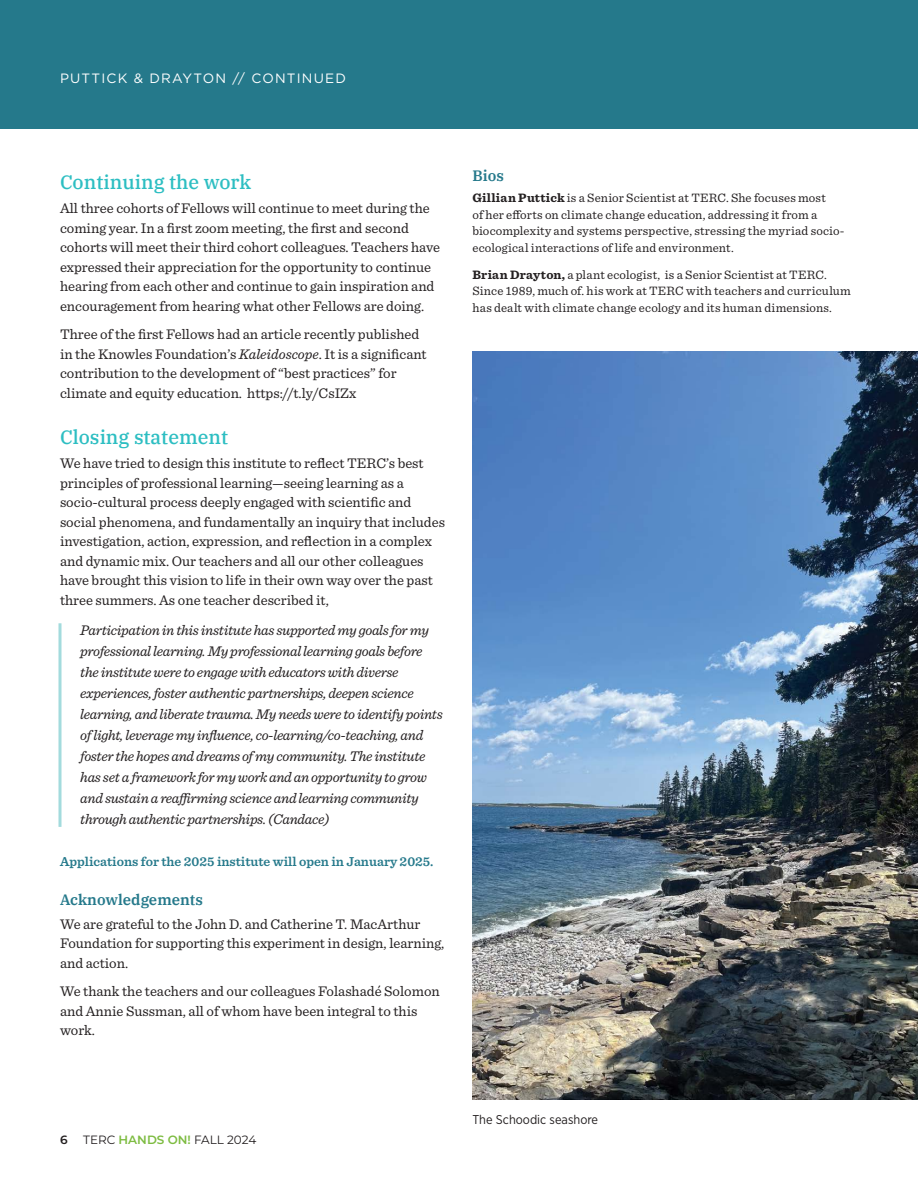
<style>
.page{position:relative;width:918px;height:1188px;background:#fff}
.page>*{position:absolute;margin:0;border:0;box-sizing:border-box;transform-origin:0 0}
.t1{font:500 19.5px "IBM Plex Serif";color:#2dbec2}
.t2{font:600 15px "IBM Plex Serif";color:#25798b}
.t3{font:14.7px/19.5px "Sentinel";color:#231f20}
.t4{font:italic 14.7px/21px "Sentinel";letter-spacing:-.02em;color:#231f20}
.t5{font:600 13.5px "Sentinel";color:#25798b}
.t6{font:13.5px "Gotham";letter-spacing:.085em;color:#fff}
.t7{font:12.75px/16.5px "Sentinel";letter-spacing:.015em;color:#231f20}
.t8{font:12.75px "Gotham Narrow";color:#231f20}
.t9{font:12px "Montserrat";color:#231f20}
.t10{font:600 12px "Montserrat";color:#231f20}
.s1{font-style:italic}
.s2{font-weight:700}
.s3{font-weight:600;color:#7ebc42}
</style>
<div class="page">
<div style="left:0;top:0;width:918px;height:128px;background:#25798b"></div>
<svg style="left:58px;top:623px;width:4px;height:204px"></svg>
<img style="left:472px;top:351px;width:446px;height:749px">
<p class="t6" style="left:60px;top:70px;width:287px">PUTTICK &amp; DRAYTON // CONTINUED</p>
<h1 class="t1" style="left:60px;top:167px;width:193px">Continuing the work</h1>
<p class="t3" style="left:60px;top:198px;width:382px">All three cohorts of Fellows will continue to meet during the coming year. In a first zoom meeting, the first and second cohorts will meet their third cohort colleagues. Teachers have expressed their appreciation for the opportunity to continue hearing from each other and continue to gain inspiration and encouragement from hearing what other Fellows are doing.</p>
<p class="t3" style="left:60px;top:324px;width:368px">Three of the first Fellows had an article recently published in the Knowles Foundation’s <span class="s1">Kaleidoscope</span>. It is a significant contribution to the development of “best practices” for climate and equity education. https://t.ly/CsIZx</p>
<h1 class="t1" style="left:60px;top:422px;width:170px">Closing statement</h1>
<p class="t3" style="left:60px;top:453px;width:387px">We have tried to design this institute to reflect TERC’s best principles of professional learning—seeing learning as a socio-cultural process deeply engaged with scientific and social phenomena, and fundamentally an inquiry that includes investigation, action, expression, and reflection in a complex and dynamic mix. Our teachers and all our other colleagues have brought this vision to life in their own way over the past three summers. As one teacher described it,</p>
<p class="t4" style="left:80px;top:619px;width:364px">Participation in this institute has supported my goals for my professional learning. My professional learning goals before the institute were to engage with educators with diverse experiences, foster authentic partnerships, deepen science learning, and liberate trauma. My needs were to identify points of light, leverage my influence, co-learning/co-teaching, and foster the hopes and dreams of my community. The institute has set a framework for my work and an opportunity to grow and sustain a reaffirming science and learning community through authentic partnerships. (Candace)</p>
<p class="t5" style="left:60px;top:851px;width:375px">Applications for the 2025 institute will open in January 2025.</p>
<p class="t2" style="left:60px;top:888px;width:144px">Acknowledgements</p>
<p class="t3" style="left:60px;top:913px;width:386px">We are grateful to the John D. and Catherine T. MacArthur<br>Foundation for supporting this experiment in design, learning, and action.</p>
<p class="t3" style="left:60px;top:981px;width:381px">We thank the teachers and our colleagues Folashadé Solomon and Annie Sussman, all of whom have been integral to this work.</p>
<p class="t2" style="left:472px;top:164px;width:33px">Bios</p>
<p class="t7" style="left:472px;top:189px;width:374px"><span class="s2">Gillian Puttick</span> is a Senior Scientist at TERC. She focuses most<br>of her efforts on climate change education, addressing it from a biocomplexity and systems perspective, stressing the myriad socio&shy;ecological interactions of life and environment.</p>
<p class="t7" style="left:472px;top:265px;width:380px"><span class="s2">Brian Drayton,</span> a plant ecologist, is a Senior Scientist at TERC.<br>Since 1989, much of. his work at TERC with teachers and curriculum has dealt with climate change ecology and its human dimensions.</p>
<p class="t10" style="left:60px;top:1131px;width:9px">6</p>
<p class="t9" style="left:83px;top:1132px;width:175px">TERC <span class="s3">HANDS ON!</span> FALL 2024</p>
<p class="t8" style="left:472px;top:1111px;width:127px">The Schoodic seashore</p>
</div>
